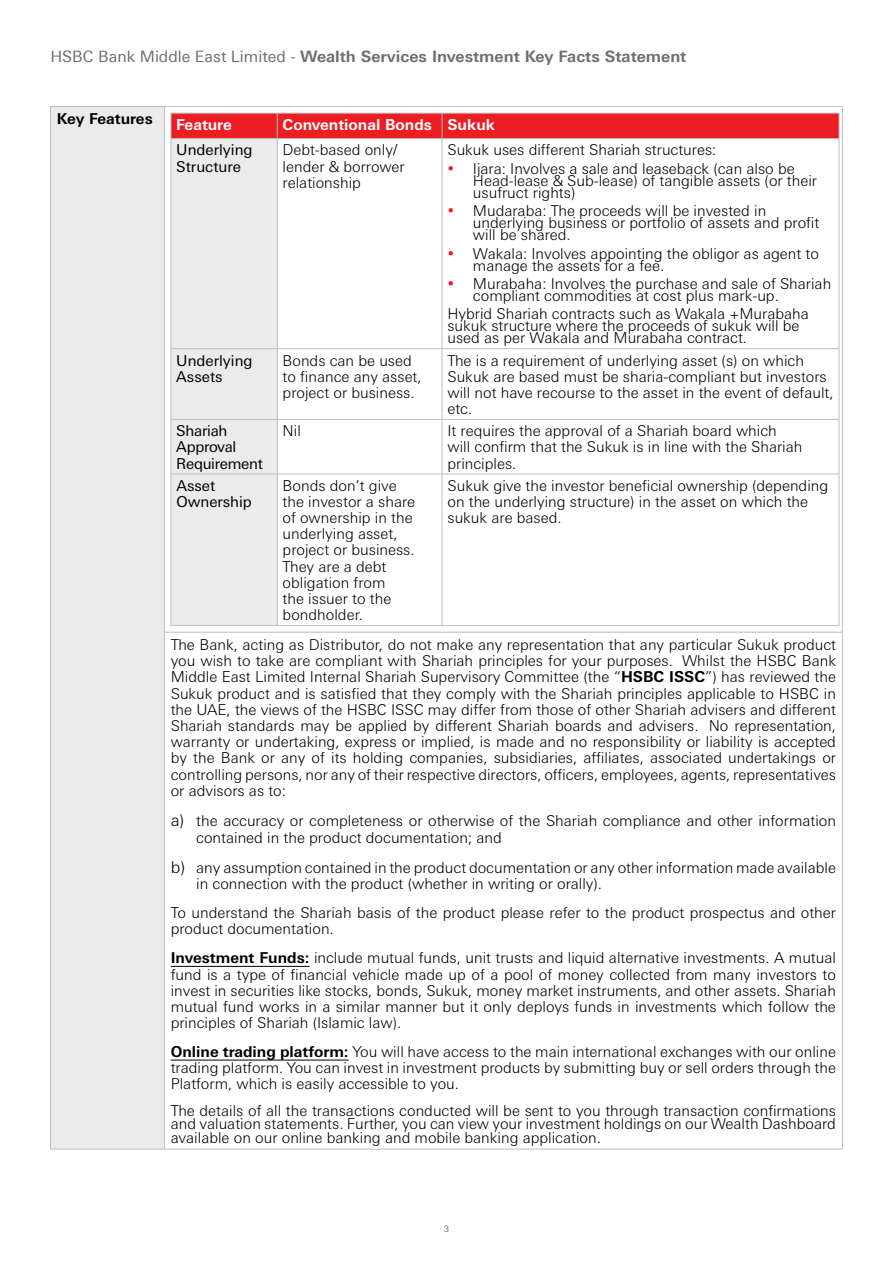
<style>
.page{position:relative;width:893px;height:1263px;background:#fff}
.page>*{position:absolute;margin:0;border:0;box-sizing:border-box;transform-origin:0 0}
.t1{font:300 16.5px "Univers Nextfor HSBC";color:#000}
.t2{font:700 15.75px "Univers Next Arabic";color:#6d6e71}
.t3{font:300 15px/16.2px "Univers Nextfor HSBC";color:#000}
.t4{font:15px/16.2px "Univers Nextfor HSBC";color:#000}
.t5{font:700 15px "Univers Nextfor HSBC";color:#fff}
.t6{font:15px/16.2px "Univers Nextfor HSBC";letter-spacing:-.02em;color:#000}
.t7{font:700 15px "Univers Nextfor HSBC";color:#000}
.t8{font:15px "Symbol";color:#ed1d24}
.t9{font:9px "Univers Next Arabic";color:#6d6e71}
.s1{font-weight:400}
.s2{font-weight:700}
</style>
<div class="page">
<div style="left:51px;top:107px;width:113px;height:1042px;background:#ebebec"></div>
<hr style="left:50px;top:106px;width:114px;height:1px;background:#bcbec0">
<hr style="left:50px;top:107px;width:1px;height:525px;background:#bcbec0">
<hr style="left:164px;top:106px;width:679px;height:1px;background:#bcbec0">
<hr style="left:164px;top:107px;width:1px;height:525px;background:#bcbec0">
<hr style="left:842px;top:107px;width:1px;height:525px;background:#bcbec0">
<hr style="left:50px;top:632px;width:1px;height:517px;background:#bcbec0">
<hr style="left:164px;top:632px;width:679px;height:1px;background:#bcbec0">
<hr style="left:164px;top:632px;width:1px;height:517px;background:#bcbec0">
<hr style="left:842px;top:632px;width:1px;height:517px;background:#bcbec0">
<hr style="left:50px;top:1149px;width:114px;height:1px;background:#bcbec0">
<hr style="left:164px;top:1149px;width:679px;height:1px;background:#bcbec0">
<div style="left:172px;top:139px;width:105px;height:486px;background:#ebebec"></div>
<div style="left:171px;top:113px;width:669px;height:26px;background:#ed1d24"></div>
<hr style="left:171px;top:138px;width:106px;height:1px;background:#bcbec0">
<hr style="left:171px;top:139px;width:1px;height:209px;background:#bcbec0">
<hr style="left:277px;top:138px;width:165px;height:1px;background:#bcbec0">
<hr style="left:277px;top:139px;width:1px;height:209px;background:#bcbec0">
<hr style="left:442px;top:138px;width:397px;height:1px;background:#bcbec0">
<hr style="left:442px;top:139px;width:1px;height:209px;background:#bcbec0">
<hr style="left:839px;top:139px;width:1px;height:209px;background:#bcbec0">
<hr style="left:171px;top:348px;width:106px;height:1px;background:#bcbec0">
<hr style="left:171px;top:349px;width:1px;height:70px;background:#bcbec0">
<hr style="left:277px;top:348px;width:165px;height:1px;background:#bcbec0">
<hr style="left:277px;top:349px;width:1px;height:70px;background:#bcbec0">
<hr style="left:442px;top:348px;width:397px;height:1px;background:#bcbec0">
<hr style="left:442px;top:349px;width:1px;height:70px;background:#bcbec0">
<hr style="left:839px;top:349px;width:1px;height:70px;background:#bcbec0">
<hr style="left:171px;top:419px;width:106px;height:1px;background:#bcbec0">
<hr style="left:171px;top:420px;width:1px;height:54px;background:#bcbec0">
<hr style="left:277px;top:419px;width:165px;height:1px;background:#bcbec0">
<hr style="left:277px;top:420px;width:1px;height:54px;background:#bcbec0">
<hr style="left:442px;top:419px;width:397px;height:1px;background:#bcbec0">
<hr style="left:442px;top:420px;width:1px;height:54px;background:#bcbec0">
<hr style="left:839px;top:420px;width:1px;height:54px;background:#bcbec0">
<hr style="left:171px;top:474px;width:106px;height:1px;background:#bcbec0">
<hr style="left:171px;top:474px;width:1px;height:151px;background:#bcbec0">
<hr style="left:277px;top:474px;width:165px;height:1px;background:#bcbec0">
<hr style="left:277px;top:474px;width:1px;height:151px;background:#bcbec0">
<hr style="left:442px;top:474px;width:397px;height:1px;background:#bcbec0">
<hr style="left:442px;top:474px;width:1px;height:151px;background:#bcbec0">
<hr style="left:839px;top:474px;width:1px;height:151px;background:#bcbec0">
<hr style="left:171px;top:625px;width:106px;height:1px;background:#bcbec0">
<hr style="left:277px;top:625px;width:165px;height:1px;background:#bcbec0">
<hr style="left:442px;top:625px;width:397px;height:1px;background:#bcbec0">
<hr style="left:171px;top:966px;width:138px;height:1px;background:#000">
<hr style="left:171px;top:1060px;width:178px;height:1px;background:#000">
<p class="t2" style="left:50px;top:47px;width:638px"><span class="s1">HSBC Bank Middle East Limited -</span> Wealth Services Investment Key Facts Statement</p>
<p class="t7" style="left:57px;top:108px;width:97px">Key Features</p>
<p class="t5" style="left:176px;top:114px;width:57px">Feature</p>
<p class="t5" style="left:283px;top:114px;width:151px">Conventional Bonds</p>
<p class="t5" style="left:447px;top:114px;width:49px">Sukuk</p>
<p class="t4" style="left:176px;top:141px;width:78px">Underlying<br>Structure</p>
<p class="t3" style="left:283px;top:141px;width:124px">Debt-based only/ lender &amp; borrower relationship</p>
<p class="t3" style="left:473px;top:140px;width:323px;line-height:18.3px;text-indent:-26px">Sukuk uses different Shariah structures:<br>Ijara: Involves a sale and leaseback (can also be</p>
<p class="t8" style="left:447px;top:161px;width:8px">•</p>
<p class="t3" style="left:473px;top:174px;width:346px;line-height:12px">Head-lease &amp; Sub-lease) of tangible assets (or their usufruct rights(</p>
<p class="t3" style="left:473px;top:202px;width:295px">Mudaraba: The proceeds will be invested in</p>
<p class="t8" style="left:447px;top:204px;width:8px">•</p>
<p class="t3" style="left:473px;top:216px;width:348px;line-height:12px">underlying business or portfolio of assets and profit will be shared.</p>
<p class="t3" style="left:473px;top:244px;width:348px">Wakala: Involves appointing the obligor as agent to</p>
<p class="t8" style="left:447px;top:246px;width:8px">•</p>
<p class="t3" style="left:473px;top:255px;width:360px;line-height:18.3px">manage the assets for a fee.<br>Murabaha: Involves the purchase and sale of Shariah</p>
<p class="t8" style="left:447px;top:277px;width:8px">•</p>
<p class="t3" style="left:447px;top:285px;width:363px;line-height:18.3px;text-align:center">compliant commodities at cost plus mark-up.<br>Hybrid Shariah contracts such as Wakala +Murabaha</p>
<p class="t3" style="left:447px;top:319px;width:354px;line-height:12px">sukuk structure where the proceeds of sukuk will be used as per Wakala and Murabaha contract.</p>
<p class="t4" style="left:176px;top:351px;width:78px">Underlying<br>Assets</p>
<p class="t3" style="left:283px;top:351px;width:141px">Bonds can be used to finance any asset, project or business.</p>
<p class="t3" style="left:447px;top:351px;width:388px">The is a requirement of underlying asset s( ) on which Sukuk are based must be sharia-compliant but investors will not have recourse to the asset in the event of default, etc.</p>
<p class="t6" style="left:176px;top:422px;width:88px">Shariah<br>Approval<br>Requirement</p>
<p class="t3" style="left:447px;top:422px;width:331px">It requires the approval of a Shariah board which</p>
<p class="t3" style="left:283px;top:422px;width:20px">Nil</p>
<p class="t3" style="left:447px;top:438px;width:356px">will confirm that the Sukuk is in line with the Shariah principles.</p>
<p class="t4" style="left:176px;top:476px;width:77px">Asset<br>Ownership</p>
<p class="t3" style="left:283px;top:476px;width:134px">Bonds don t’ give the investor a share of ownership in the underlying asset, project or business.<br>They are a debt obligation from<br>the issuer to the bondholder.</p>
<p class="t3" style="left:447px;top:476px;width:382px">Sukuk give the investor beneficial ownership (depending on the underlying structure) in the asset on which the sukuk are based.</p>
<p class="t3" style="left:171px;top:636px;width:667px;text-align:right">The Bank, acting as Distributor, do not make any representation that any particular Sukuk product<br>Whilst the HSBC Bank</p>
<p class="t3" style="left:171px;top:652px;width:504px">you wish to take are compliant with Shariah principles for your purposes.</p>
<p class="t3" style="left:171px;top:668px;width:667px">Middle East Limited Internal Shariah Supervisory Committee (the “<span class="s2">HSBC ISSC</span>”) has reviewed the</p>
<p class="t3" style="left:171px;top:684px;width:667px">Sukuk product and is satisfied that they comply with the Shariah principles applicable to HSBC in</p>
<p class="t3" style="left:171px;top:700px;width:667px">the UAE, the views of the HSBC ISSC may differ from those of other Shariah advisers and different</p>
<p class="t3" style="left:709px;top:716px;width:129px">No representation,</p>
<p class="t3" style="left:171px;top:716px;width:667px">Shariah standards may be applied by different Shariah boards and advisers.<br>warranty or undertaking, express or implied is, made and no responsibility or liability is accepted by the Bank or any of its holding companies, subsidiaries, affiliates, associated undertakings or controlling persons, nor any of their respective directors, officers, employees, agents, representatives or advisors as to:</p>
<p class="t3" style="left:196px;top:812px;width:641px">the accuracy or completeness or otherwise of the Shariah compliance and other information</p>
<p class="t1" style="left:171px;top:809px;width:15px">)a</p>
<p class="t3" style="left:196px;top:821px;width:641px;line-height:30.6px">contained in the product documentation; and<br>any assumption contained in the product documentation or any other information made available</p>
<p class="t1" style="left:171px;top:855px;width:16px">)b</p>
<p class="t3" style="left:171px;top:868px;width:667px;line-height:29px;text-indent:26px">in connection with the product (whether in writing or orally .(<br>To understand the Shariah basis of the product please refer to the product prospectus and other</p>
<p class="t3" style="left:171px;top:913px;width:667px;line-height:29px">product documentation.<br><span class="s2">Investment Funds:</span> include mutual funds, unit trusts and liquid alternative investments A. mutual</p>
<p class="t3" style="left:171px;top:965px;width:667px;text-align:justify">fund is a type of financial vehicle made up of a pool of money collected from many investors to invest in securities like stocks, bonds, Sukuk, money market instruments, and other assets. Shariah mutual fund works in a similar manner but it only deploys funds in investments which follow the principles of Shariah (Islamic law .(</p>
<p class="t3" style="left:171px;top:1043px;width:667px;text-align:justify"><span class="s2">Online trading platform:</span> You will have access to the main international exchanges with our online trading platform. You can invest in investment products by submitting buy or sell orders through the Platform, which is easily accessible to you.</p>
<p class="t3" style="left:171px;top:1102px;width:667px;line-height:13.5px;text-align:justify">The details of all the transactions conducted will be sent to you through transaction confirmations and valuation statements. Further, you can view your investment holdings on our Wealth Dashboard available on our online banking and mobile banking application.</p>
<p class="t9" style="left:444px;top:1223px;width:7px">3</p>
</div>
